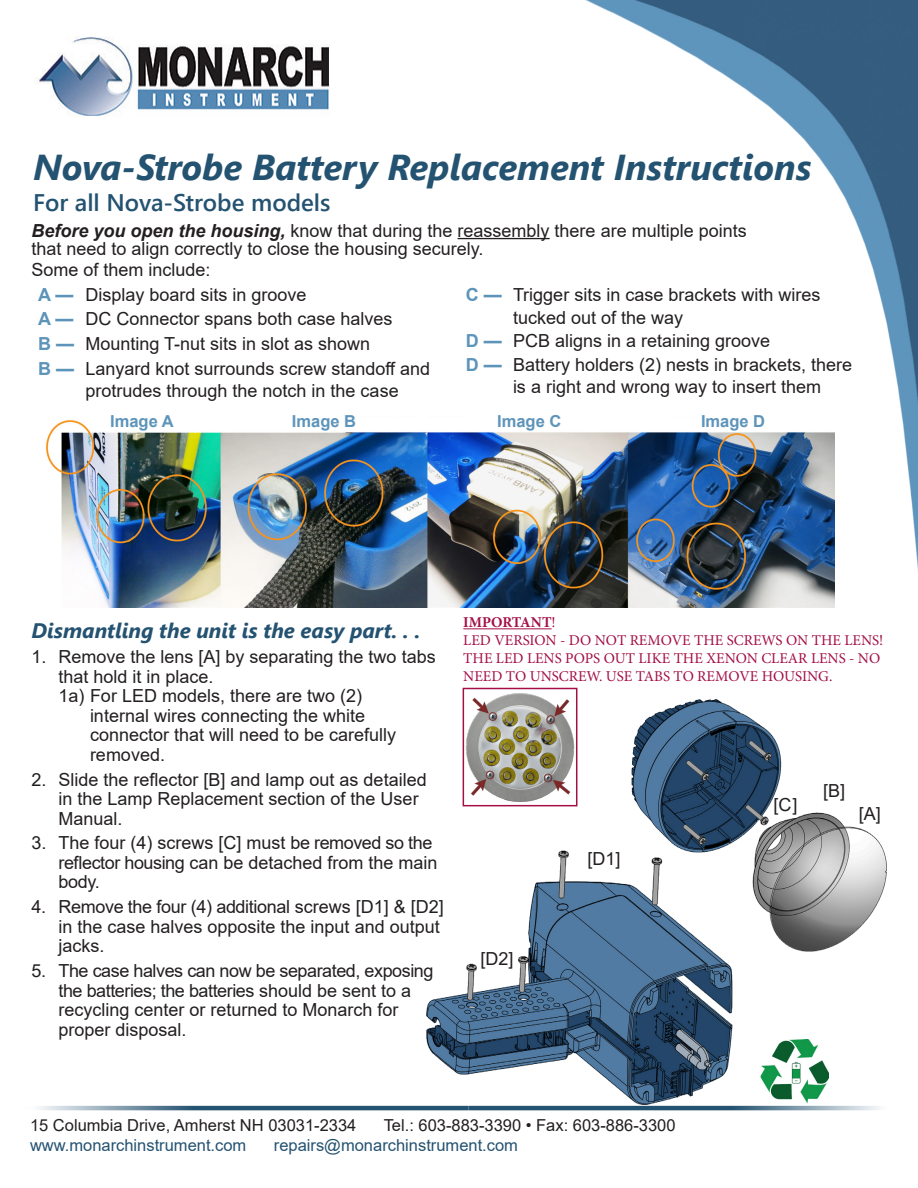
<style>
.page{position:relative;width:918px;height:1188px;background:#fff}
.page>*{position:absolute;margin:0;border:0;box-sizing:border-box;transform-origin:0 0}
.t1{font:italic 700 36px "Segoe UI";color:#245271}
.t2{font:600 24px "Segoe UI";color:#245271}
.BTX{font:italic 700 21px "Segoe UI";color:#245271}
.BTX-2{font:18px/19.5px "Arial";color:#231f20}
.t3{font:16.5px "Arial";color:#231f20}
.t4{font:16.5px "Arial";color:#245271}
.t5{font:700 16.5px "Arial";color:#5d94ba}
.t6{font:15px/18px "Minion Pro";color:#a30f46}
.t7{font:700 15px "Minion Pro";color:#a30f46}
.s1{font-weight:700;font-style:italic}
.s2{font-weight:700;color:#5d94ba}
.s3{font-weight:400}
</style>
<div class="page">
<img style="left:54px;top:0;width:864px;height:1111px">
<img style="left:38px;top:28px;width:295px;height:95px">
<img style="left:621px;top:698px;width:273px;height:256px">
<img style="left:422px;top:847px;width:320px;height:259px">
<img style="left:760px;top:1039px;width:69px;height:65px">
<hr style="left:458px;top:238px;width:92px;height:1px;background:#231f20">
<img style="left:46px;top:416px;width:788px;height:192px">
<svg style="left:38px;top:1106px;width:431px;height:4px;background:#496f89"></svg>
<svg style="left:469px;top:1106px;width:425px;height:4px;background:#4f748d"></svg>
<hr style="left:463px;top:628px;width:89px;height:1px;background:#a30f46">
<img style="left:466px;top:692px;width:108px;height:110px">
<div style="left:463px;top:688px;width:114px;height:118px;border:2px solid #a30f46"></div>
<p class="t1" style="left:33px;top:134px;width:780px">Nova-Strobe Battery Replacement Instructions</p>
<p class="t2" style="left:33px;top:180px;width:299px">For all Nova-Strobe models</p>
<p class="BTX-2" style="left:32px;top:221px;width:717px;line-height:18px"><span class="s1">Before you open the housing,</span> know that during the reassembly there are multiple points that need to align correctly to close the housing securely.</p>
<p class="BTX-2" style="left:32px;top:259px;width:181px">Some of them include:</p>
<p class="BTX-2" style="left:38px;top:284px;width:270px"><span class="s2">A —</span> Display board sits in groove</p>
<p class="BTX-2" style="left:38px;top:309px;width:356px"><span class="s2">A —</span> DC Connector spans both case halves</p>
<p class="BTX-2" style="left:38px;top:334px;width:334px"><span class="s2">B —</span> Mounting T-nut sits in slot as shown</p>
<p class="BTX-2" style="left:38px;top:359px;width:394px"><span class="s2">B —</span> Lanyard knot surrounds screw standoff and</p>
<p class="BTX-2" style="left:86px;top:381px;width:315px">protrudes through the notch in the case</p>
<p class="t5" style="left:110px;top:410px;width:65px">Image A</p>
<p class="t5" style="left:292px;top:410px;width:66px">Image B</p>
<p class="t5" style="left:497px;top:410px;width:66px">Image C</p>
<p class="t5" style="left:701px;top:410px;width:66px">Image D</p>
<p class="BTX-2" style="left:466px;top:284px;width:356px"><span class="s2">C —</span> Trigger sits in case brackets with wires</p>
<p class="BTX-2" style="left:513px;top:308px;width:172px">tucked out of the way</p>
<p class="BTX-2" style="left:466px;top:331px;width:306px"><span class="s2">D —</span> PCB aligns in a retaining groove</p>
<p class="BTX-2" style="left:466px;top:355px;width:388px"><span class="s2">D —</span> Battery holders (2) nests in brackets, there</p>
<p class="BTX-2" style="left:513px;top:376px;width:310px">is a right and wrong way to insert them</p>
<p class="BTX" style="left:32px;top:611px;width:390px">Dismantling the unit is the easy part. . .</p>
<p class="BTX-2" style="left:32px;top:647px;width:406px">1. Remove the lens [A] by separating the two tabs</p>
<p class="BTX-2" style="left:58px;top:666px;width:157px">that hold it in place.</p>
<p class="BTX-2" style="left:58px;top:686px;width:305px">1a) For LED models, there are two (2)</p>
<p class="BTX-2" style="left:90px;top:705px;width:277px">internal wires connecting the white</p>
<p class="BTX-2" style="left:90px;top:725px;width:308px">connector that will need to be carefully</p>
<p class="BTX-2" style="left:90px;top:744px;width:77px">removed.</p>
<p class="BTX-2" style="left:58px;top:769px;width:370px;text-indent:-27px">2. Slide the reflector [B] and lamp out as detailed in the Lamp Replacement section of the User<br>Manual.</p>
<p class="BTX-2" style="left:58px;top:833px;width:381px;text-indent:-27px">3. The four (4) screws [C] must be removed so the reflector housing can be detached from the main body.</p>
<p class="BTX-2" style="left:58px;top:897px;width:387px;text-indent:-27px">4. Remove the four (4) additional screws [D1] &amp; [D2] in the case halves opposite the input and output jacks.</p>
<p class="BTX-2" style="left:58px;top:961px;width:376px;text-indent:-27px">5. The case halves can now be separated, exposing the batteries; the batteries should be sent to a recycling center or returned to Monarch for proper disposal.</p>
<p class="t7" style="left:463px;top:612px;width:94px">IMPORTANT<span class="s3">!</span></p>
<p class="t6" style="left:463px;top:632px;width:422px">LED VERSION - DO NOT REMOVE THE SCREWS ON THE LENS!</p>
<p class="t6" style="left:463px;top:650px;width:418px">THE LED LENS POPS OUT LIKE THE XENON CLEAR LENS - NO<br>NEED TO UNSCREW. USE TABS TO REMOVE HOUSING.</p>
<p class="BTX-2" style="left:480px;top:948px;width:35px">[D2]</p>
<p class="BTX-2" style="left:587px;top:849px;width:35px">[D1]</p>
<p class="BTX-2" style="left:774px;top:795px;width:26px">[C]</p>
<p class="BTX-2" style="left:823px;top:781px;width:24px">[B]</p>
<p class="BTX-2" style="left:859px;top:804px;width:24px">[A]</p>
<p class="t3" style="left:30px;top:1114px;width:328px">15 Columbia Drive, Amherst NH 03031-2334</p>
<p class="t3" style="left:384px;top:1114px;width:293px">Tel.: 603-883-3390 • Fax: 603-886-3300</p>
<p class="t4" style="left:30px;top:1133px;width:218px">www.monarchinstrument.com</p>
<p class="t4" style="left:274px;top:1133px;width:246px">repairs@monarchinstrument.com</p>
</div>
